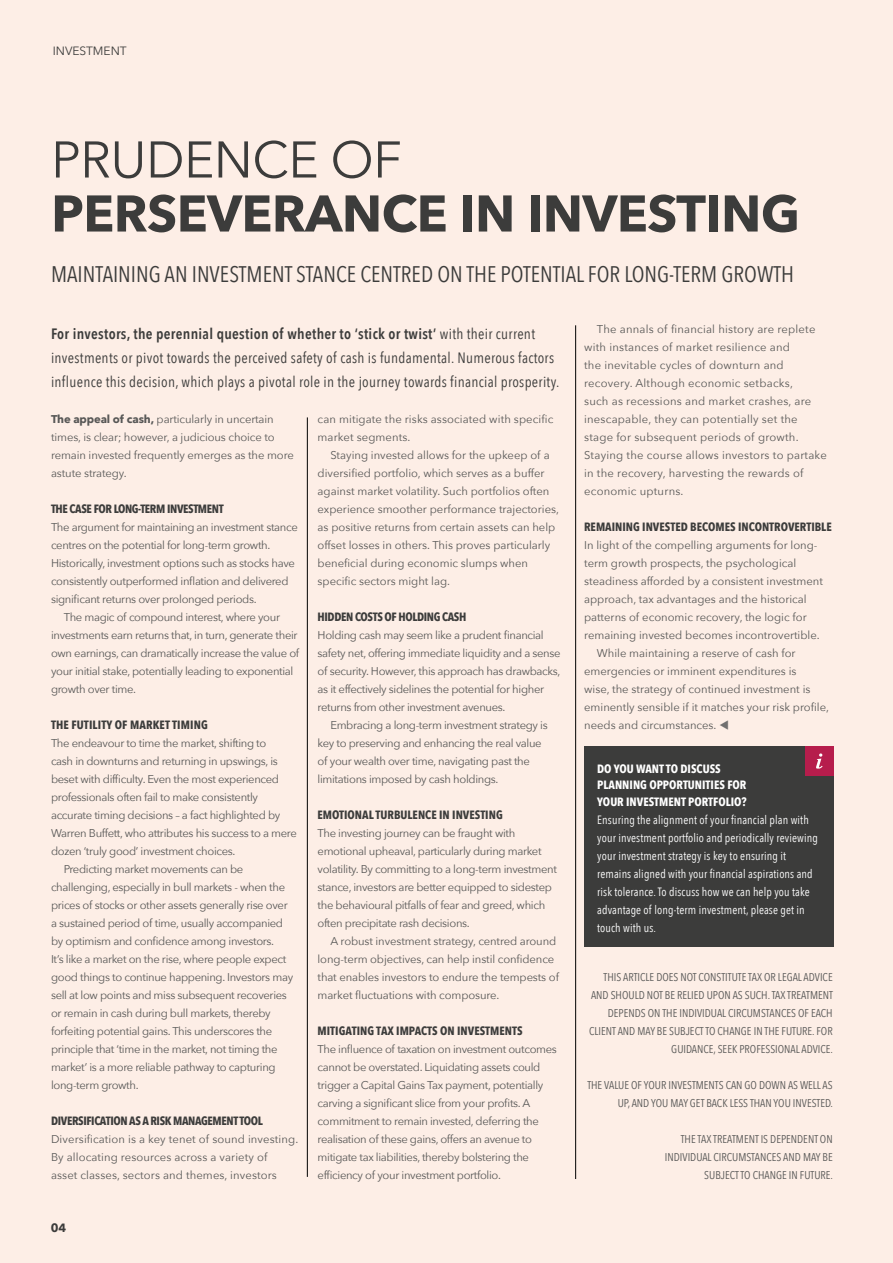
<style>
.page{position:relative;width:893px;height:1263px;background:#fdeee6}
.page>*{position:absolute;margin:0;border:0;box-sizing:border-box;transform-origin:0 0}
.t1{font:700 51px "Avenir Next";letter-spacing:-.01em;color:#3c3c3b}
.t2{font:51px "Avenir Next";letter-spacing:-.01em;color:#3c3c3b}
.t3{font:22.5px "Avenir Next Condensed";color:#3c3c3b}
.t4{font:15px/24px "Avenir Next Condensed";letter-spacing:.02em;color:#3c3c3b}
.t5{font:12px/18px "Avenir Next Condensed";letter-spacing:.01em;color:#fff}
.t6{font:700 12px "Avenir Next Condensed";color:#3c3c3b}
.t7{font:700 12px "Avenir Next Condensed";letter-spacing:-.03em;color:#3c3c3b}
.t8{font:700 12px/16.5px "Avenir Next Condensed";color:#fff}
.t9{font:12px "Avenir Next";color:#3c3c3b}
.t10{font:700 12px "Avenir Next";color:#3c3c3b}
.t11{font:11.25px/18px "Avenir Next";letter-spacing:-.03em;color:#575756}
.t12{font:11.25px/18px "Avenir Next";color:#575756}
.t13{font:11.25px/18px "Avenir Next Condensed";color:#575756;text-align:right}
.t14{font:11.25px/18px "Avenir Next";letter-spacing:.02em;color:#575756}
.t15{font:11.25px/18px "Avenir Next";letter-spacing:-.01em;color:#575756}
.t16{font:11.25px/18px "Avenir Next";letter-spacing:.01em;color:#575756}
.s1{font-weight:600}
.s2{font-weight:700}
.s3{color:#706f6f}
</style>
<div class="page">
<div style="left:584px;top:746px;width:249px;height:200px;background:#3c3c3b"></div>
<div style="left:805px;top:746px;width:28px;height:30px;background:#b61d4c"></div>
<svg style="left:816px;top:753px;width:7px;height:15px"></svg>
<hr style="left:575px;top:325px;width:1px;height:854px;background:#000">
<hr style="left:307px;top:417px;width:1px;height:760px;background:#000">
<p class="t9" style="left:53px;top:40px;width:76px">INVESTMENT</p>
<h1 class="t2" style="left:51px;top:117px;width:352px">PRUDENCE OF</h1>
<h1 class="t1" style="left:51px;top:169px;width:750px">PERSEVERANCE IN INVESTING</h1>
<h2 class="t3" style="left:51px;top:255px;width:744px">MAINTAINING AN INVESTMENT STANCE CENTRED ON THE POTENTIAL FOR LONG-TERM GROWTH</h2>
<p class="t4" style="left:51px;top:321px;width:510px"><span class="s1">For investors, the perennial question of whether to ‘stick or twist’</span> with their current investments or pivot towards the perceived safety of cash is fundamental. Numerous factors influence this decision, which plays a pivotal role in the journey towards financial prosperity.</p>
<p class="t15" style="left:51px;top:410px;width:244px"><span class="s2">The appeal of cash,</span> particularly in uncertain times, is clear; however, a judicious choice to remain invested frequently emerges as the more astute strategy.</p>
<p class="t7" style="left:51px;top:501px;width:174px">THE CASE FOR LONG-TERM INVESTMENT</p>
<p class="t11" style="left:51px;top:518px;width:248px">The argument for maintaining an investment stance</p>
<p class="t11" style="left:51px;top:536px;width:221px">centres on the potential for long-term growth.</p>
<p class="t11" style="left:51px;top:554px;width:245px">Historically, investment options such as stocks have</p>
<p class="t11" style="left:51px;top:572px;width:239px">consistently outperformed inflation and delivered</p>
<p class="t11" style="left:51px;top:590px;width:207px">significant returns over prolonged periods.</p>
<p class="t11" style="left:64px;top:608px;width:218px">The magic of compound interest, where your</p>
<p class="t11" style="left:51px;top:626px;width:248px">investments earn returns that, in turn, generate their</p>
<p class="t11" style="left:51px;top:644px;width:250px">own earnings, can dramatically increase the value of</p>
<p class="t11" style="left:51px;top:662px;width:244px">your initial stake, potentially leading to exponential</p>
<p class="t11" style="left:51px;top:680px;width:87px">growth over time.</p>
<p class="t6" style="left:51px;top:717px;width:158px">THE FUTILITY OF MARKET TIMING</p>
<p class="t11" style="left:51px;top:734px;width:217px">The endeavour to time the market, shifting to</p>
<p class="t11" style="left:51px;top:752px;width:228px">cash in downturns and returning in upswings, is</p>
<p class="t11" style="left:51px;top:770px;width:230px">beset with difficulty. Even the most experienced</p>
<p class="t11" style="left:51px;top:788px;width:209px">professionals often fail to make consistently</p>
<p class="t11" style="left:51px;top:806px;width:231px">accurate timing decisions – a fact highlighted by</p>
<p class="t11" style="left:51px;top:824px;width:247px">Warren Buffett, who attributes his success to a mere</p>
<p class="t11" style="left:51px;top:842px;width:186px">dozen ‘truly good’ investment choices.</p>
<p class="t11" style="left:64px;top:860px;width:181px">Predicting market movements can be</p>
<p class="t11" style="left:51px;top:878px;width:236px">challenging, especially in bull markets - when the</p>
<p class="t11" style="left:51px;top:896px;width:238px">prices of stocks or other assets generally rise over</p>
<p class="t11" style="left:51px;top:914px;width:234px">a sustained period of time, usually accompanied</p>
<p class="t11" style="left:51px;top:932px;width:225px">by optimism and confidence among investors.</p>
<p class="t11" style="left:51px;top:950px;width:237px">It’s like a market on the rise, where people expect</p>
<p class="t11" style="left:51px;top:968px;width:244px">good things to continue happening. Investors may</p>
<p class="t11" style="left:51px;top:986px;width:237px">sell at low points and miss subsequent recoveries</p>
<p class="t11" style="left:51px;top:1004px;width:221px">or remain in cash during bull markets, thereby</p>
<p class="t11" style="left:51px;top:1022px;width:223px">forfeiting potential gains. This underscores the</p>
<p class="t11" style="left:51px;top:1040px;width:228px">principle that ‘time in the market, not timing the</p>
<p class="t11" style="left:51px;top:1058px;width:226px">market’ is a more reliable pathway to capturing</p>
<p class="t11" style="left:51px;top:1076px;width:89px">long-term growth.</p>
<p class="t7" style="left:51px;top:1113px;width:213px">DIVERSIFICATION AS A RISK MANAGEMENT TOOL</p>
<p class="t16" style="left:51px;top:1130px;width:249px">Diversification is a key tenet of sound investing.<br>By allocating resources across a variety of<br>asset classes, sectors and themes, investors</p>
<p class="t16" style="left:318px;top:410px;width:237px">can mitigate the risks associated with specific market segments.</p>
<p class="t12" style="left:318px;top:446px;width:243px;text-indent:13px">Staying invested allows for the upkeep of a diversified portfolio, which serves as a buffer against market volatility. Such portfolios often experience smoother performance trajectories, as positive returns from certain assets can help offset losses in others. This proves particularly beneficial during economic slumps when specific sectors might lag.</p>
<p class="t7" style="left:318px;top:609px;width:150px">HIDDEN COSTS OF HOLDING CASH</p>
<p class="t11" style="left:318px;top:626px;width:244px">Holding cash may seem like a prudent financial safety net, offering immediate liquidity and a sense of security. However, this approach has drawbacks, as it effectively sidelines the potential for higher returns from other investment avenues.</p>
<p class="t11" style="left:318px;top:716px;width:232px;text-indent:13px">Embracing a long-term investment strategy is key to preserving and enhancing the real value of your wealth over time, navigating past the limitations imposed by cash holdings.</p>
<p class="t6" style="left:318px;top:807px;width:187px">EMOTIONAL TURBULENCE IN INVESTING</p>
<p class="t11" style="left:318px;top:824px;width:241px">The investing journey can be fraught with emotional upheaval, particularly during market volatility. By committing to a long-term investment stance, investors are better equipped to sidestep the behavioural pitfalls of fear and greed, which often precipitate rash decisions.</p>
<p class="t15" style="left:318px;top:932px;width:243px;text-indent:13px">A robust investment strategy, centred around long-term objectives, can help instil confidence that enables investors to endure the tempests of market fluctuations with composure.</p>
<p class="t6" style="left:318px;top:1023px;width:206px">MITIGATING TAX IMPACTS ON INVESTMENTS</p>
<p class="t11" style="left:318px;top:1040px;width:241px">The influence of taxation on investment outcomes cannot be overstated. Liquidating assets could trigger a Capital Gains Tax payment, potentially carving a significant slice from your profits. A commitment to remain invested, deferring the realisation of these gains, offers an avenue to mitigate tax liabilities, thereby bolstering the efficiency of your investment portfolio.</p>
<p class="t10" style="left:51px;top:1218px;width:17px">04</p>
<p class="t14" style="left:584px;top:320px;width:244px;text-indent:13px">The annals of financial history are replete with instances of market resilience and<br>the inevitable cycles of downturn and recovery. Although economic setbacks,<br>such as recessions and market crashes, are inescapable, they can potentially set the stage for subsequent periods of growth.<br>Staying the course allows investors to partake in the recovery, harvesting the rewards of economic upturns.</p>
<p class="t6" style="left:584px;top:519px;width:249px">REMAINING INVESTED BECOMES INCONTROVERTIBLE</p>
<p class="t12" style="left:584px;top:536px;width:235px">In light of the compelling arguments for long-</p>
<p class="t12" style="left:584px;top:554px;width:214px">term growth prospects, the psychological</p>
<p class="t12" style="left:584px;top:572px;width:240px">steadiness afforded by a consistent investment</p>
<p class="t12" style="left:584px;top:590px;width:224px">approach, tax advantages and the historical</p>
<p class="t12" style="left:584px;top:608px;width:224px">patterns of economic recovery, the logic for</p>
<p class="t12" style="left:584px;top:626px;width:237px">remaining invested becomes incontrovertible.</p>
<p class="t12" style="left:597px;top:644px;width:200px">While maintaining a reserve of cash for</p>
<p class="t12" style="left:584px;top:662px;width:214px">emergencies or imminent expenditures is</p>
<p class="t12" style="left:584px;top:680px;width:228px">wise, the strategy of continued investment is</p>
<p class="t12" style="left:584px;top:698px;width:246px">eminently sensible if it matches your risk profile,</p>
<p class="t12" style="left:584px;top:716px;width:146px">needs and circumstances. <span class="s3">▼</span></p>
<p class="t8" style="left:597px;top:760px;width:151px">DO YOU WANT TO DISCUSS<br>PLANNING OPPORTUNITIES FOR<br>YOUR INVESTMENT PORTFOLIO?</p>
<p class="t5" style="left:597px;top:810px;width:222px">Ensuring the alignment of your financial plan with your investment portfolio and periodically reviewing your investment strategy is key to ensuring it remains aligned with your financial aspirations and risk tolerance. To discuss how we can help you take advantage of long-term investment, please get in touch with us.</p>
<p class="t13" style="left:589px;top:968px;width:245px">THIS ARTICLE DOES NOT CONSTITUTE TAX OR LEGAL ADVICE AND SHOULD NOT BE RELIED UPON AS SUCH. TAX TREATMENT DEPENDS ON THE INDIVIDUAL CIRCUMSTANCES OF EACH CLIENT AND MAY BE SUBJECT TO CHANGE IN THE FUTURE. FOR GUIDANCE, SEEK PROFESSIONAL ADVICE.</p>
<p class="t13" style="left:587px;top:1076px;width:247px">THE VALUE OF YOUR INVESTMENTS CAN GO DOWN AS WELL AS<br>UP, AND YOU MAY GET BACK LESS THAN YOU INVESTED.</p>
<p class="t13" style="left:665px;top:1130px;width:170px">THE TAX TREATMENT IS DEPENDENT ON<br>INDIVIDUAL CIRCUMSTANCES AND MAY BE<br>SUBJECT TO CHANGE IN FUTURE.</p>
</div>
